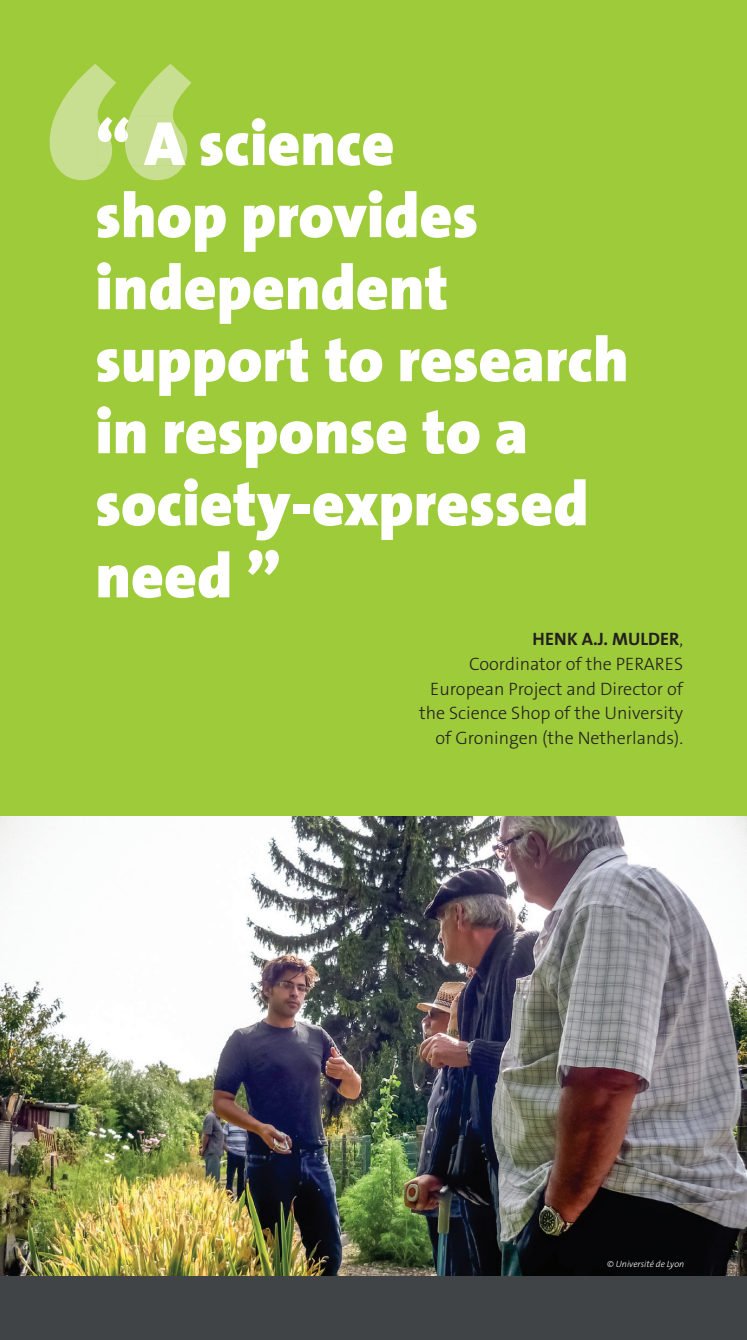
<style>
.page{position:relative;width:747px;height:1340px;background:#fff}
.page>*{position:absolute;margin:0;border:0;box-sizing:border-box;transform-origin:0 0}
.t1{font:900 63px/72px "The Sans B9";color:#fff}
.t2{font:300 18px/24.8px "The Sans B3";color:#231f20;text-align:right}
.t3{font:700 18px "The Sans B7";color:#231f20}
.t4{font:italic 300 9px "The Sans B3";color:#fff}
.s1{font-family:"The Sans B3";font-weight:300}
</style>
<div class="page">
<div style="left:0;top:0;width:746px;height:1339px;background:#9ecb3a"></div>
<svg style="left:49px;top:64px;width:142px;height:116px"></svg>
<img style="left:0;top:816px;width:746px;height:460px">
<div style="left:0;top:1276px;width:746px;height:63px;background:#414446"></div>
<h1 class="t1" style="left:95px;top:110px;width:300px">“ A science</h1>
<h1 class="t1" style="left:95px;top:182px;width:534px">shop provides independent support to research in response to a society-expressed need ”</h1>
<p class="t3" style="left:532px;top:629px;width:152px">HENK A.J. MULDER<span class="s1">,</span></p>
<p class="t2" style="left:419px;top:652px;width:265px">Coordinator of the PERARES<br>European Project and Director of the Science Shop of the University of Groningen (the netherlands).</p>
<p class="t4" style="left:607px;top:1259px;width:79px">© Université de Lyon</p>
</div>
